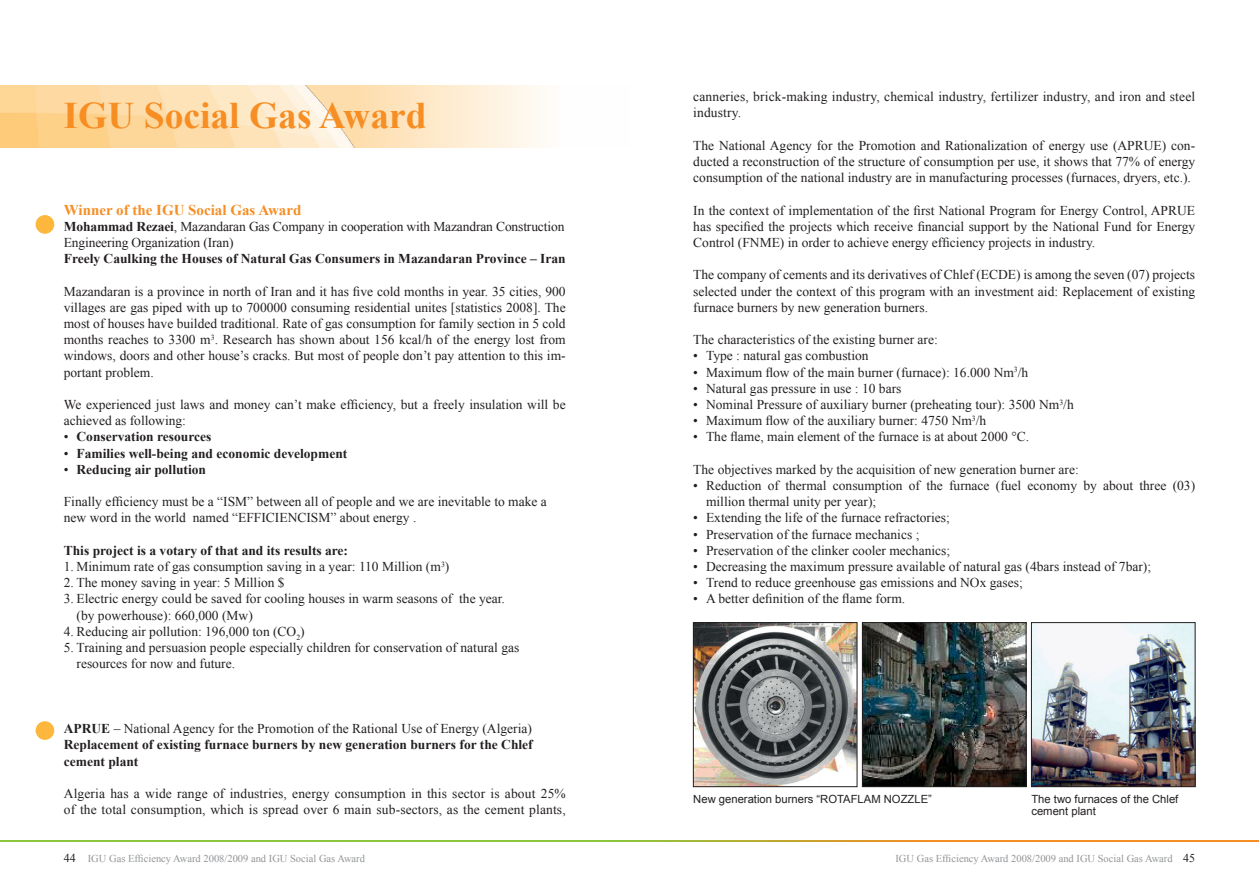
<style>
.page{position:relative;width:1259px;height:893px;background:#fff}
.page>*{position:absolute;margin:0;border:0;box-sizing:border-box;transform-origin:0 0}
.t1{font:700 37.5px "Times New Roman";color:#f68e24}
.t2{font:700 15px "Times New Roman";color:#f68e24}
.t3{font:13.5px/16.2px "Times New Roman";color:#231f20}
.t4{font:700 13.5px/16.2px "Times New Roman";color:#231f20;text-align:justify}
.t5{font:11.25px/12px "Arial";color:#231f20}
.t6{font:10.5px "Times New Roman";color:#939598}
.s1{font-weight:700}
.s2{font-weight:400}
.s3{font-size:12px;color:#231f20}
</style>
<div class="page">
<hr style="left:0;top:841px;width:629px;height:1px;background:#8bc63e">
<hr style="left:629px;top:841px;width:630px;height:1px;background:#f68e24">
<svg style="left:430px;top:85px;width:112px;height:63px;background:#fef1de"></svg>
<img style="left:0;top:85px;width:430px;height:63px">
<div style="left:36px;top:215px;width:18px;height:19px;background:#fdb73c;border-radius:50%"></div>
<div style="left:36px;top:721px;width:18px;height:19px;background:#fdb73c;border-radius:50%"></div>
<img style="left:695px;top:624px;width:160px;height:161px">
<div style="left:693px;top:622px;width:164px;height:165px;border:1px solid #231f20"></div>
<img style="left:864px;top:624px;width:160px;height:161px">
<div style="left:862px;top:622px;width:164px;height:165px;border:1px solid #231f20"></div>
<img style="left:1033px;top:624px;width:160px;height:161px">
<div style="left:1031px;top:622px;width:164px;height:165px;border:1px solid #231f20"></div>
<h1 class="t1" style="left:64px;top:89px;width:364px">IGU Social Gas Award</h1>
<p class="t2" style="left:64px;top:199px;width:239px">Winner of the IGU Social Gas Award</p>
<p class="t3" style="left:64px;top:218px;width:502px"><span class="s1">Mohammad Rezaei</span>, Mazandaran Gas Company in cooperation with Mazandran Construction<br>Engineering Organization (Iran)</p>
<p class="t4" style="left:64px;top:250px;width:503px">Freely Caulking the Houses of Natural Gas Consumers in Mazandaran Province – Iran</p>
<p class="t3" style="left:64px;top:283px;width:503px;text-align:justify">Mazandaran is a province in north of Iran and it has five cold months in year. 35 cities, 900 villages are gas piped with up to 700000 consuming residential unites [statistics 2008]. The most of houses have builded traditional. Rate of gas consumption for family section in 5 cold months reaches to 3300 m<sup>3</sup>. Research has shown about 156 kcal/h of the energy lost from windows, doors and other house’s cracks. But most of people don’t pay attention to this im&shy;portant problem.</p>
<p class="t3" style="left:64px;top:396px;width:503px">We experienced just laws and money can’t make efficiency, but a freely insulation will be achieved as following:</p>
<p class="t4" style="left:64px;top:428px;width:149px"><span class="s2">•</span> Conservation resources</p>
<p class="t4" style="left:64px;top:445px;width:285px"><span class="s2">•</span> Families well-being and economic development</p>
<p class="t4" style="left:64px;top:461px;width:144px"><span class="s2">•</span> Reducing air pollution</p>
<p class="t3" style="left:64px;top:493px;width:484px">Finally efficiency must be a “ISM” between all of people and we are inevitable to make a new word in the world named “EFFICIENCISM” about energy .</p>
<p class="t4" style="left:64px;top:542px;width:286px">This project is a votary of that and its results are:</p>
<p class="t3" style="left:64px;top:558px;width:387px">1. Minimum rate of gas consumption saving in a year: 110 Million (m<sup>3</sup>)</p>
<p class="t3" style="left:64px;top:574px;width:222px">2. The money saving in year: 5 Million $</p>
<p class="t3" style="left:77px;top:591px;width:430px;text-indent:-13px">3. Electric energy could be saved for cooling houses in warm seasons of the year. (by powerhouse): 660,000 (Mw)</p>
<p class="t3" style="left:64px;top:623px;width:242px">4. Reducing air pollution: 196,000 ton (CO<sub>2</sub>)</p>
<p class="t3" style="left:77px;top:639px;width:444px;text-indent:-13px">5. Training and persuasion people especially children for conservation of natural gas resources for now and future.</p>
<p class="t4" style="left:64px;top:720px;width:470px">APRUE <span class="s2">– National Agency for the Promotion of the Rational Use of Energy (Algeria)<br></span>Replacement of existing furnace burners by new generation burners for the Chlef cement plant</p>
<p class="t3" style="left:64px;top:785px;width:503px">Algeria has a wide range of industries, energy consumption in this sector is about 25% of the total consumption, which is spread over 6 main sub-sectors, as the cement plants,</p>
<p class="t3" style="left:693px;top:88px;width:503px">canneries, brick-making industry, chemical industry, fertilizer industry, and iron and steel industry.</p>
<p class="t3" style="left:693px;top:137px;width:503px;text-align:justify">The National Agency for the Promotion and Rationalization of energy use (APRUE) con&shy;ducted a reconstruction of the structure of consumption per use, it shows that 77% of energy consumption of the national industry are in manufacturing processes (furnaces, dryers, etc.).</p>
<p class="t3" style="left:693px;top:202px;width:503px;text-align:justify">In the context of implementation of the first National Program for Energy Control, APRUE has specified the projects which receive financial support by the National Fund for Energy Control (FNME) in order to achieve energy efficiency projects in industry.</p>
<p class="t3" style="left:693px;top:267px;width:503px;text-align:justify">The company of cements and its derivatives of Chlef (ECDE) is among the seven (07) projects selected under the context of this program with an investment aid: Replacement of existing furnace burners by new generation burners.</p>
<p class="t3" style="left:693px;top:331px;width:246px">The characteristics of the existing burner are:</p>
<p class="t3" style="left:693px;top:348px;width:177px">• Type : natural gas combustion</p>
<p class="t3" style="left:693px;top:364px;width:336px">• Maximum flow of the main burner (furnace): 16.000 Nm<sup>3</sup>/h</p>
<p class="t3" style="left:693px;top:380px;width:210px">• Natural gas pressure in use : 10 bars</p>
<p class="t3" style="left:693px;top:396px;width:382px">• Nominal Pressure of auxiliary burner (preheating tour): 3500 Nm<sup>3</sup>/h</p>
<p class="t3" style="left:693px;top:412px;width:295px">• Maximum flow of the auxiliary burner: 4750 Nm<sup>3</sup>/h</p>
<p class="t3" style="left:693px;top:429px;width:337px">• The flame, main element of the furnace is at about 2000 °C.</p>
<p class="t3" style="left:693px;top:461px;width:387px">The objectives marked by the acquisition of new generation burner are:</p>
<p class="t3" style="left:706px;top:477px;width:490px;text-indent:-13px">• Reduction of thermal consumption of the furnace (fuel economy by about three (03) million thermal unity per year);</p>
<p class="t3" style="left:693px;top:510px;width:258px">• Extending the life of the furnace refractories;</p>
<p class="t3" style="left:693px;top:526px;width:228px">• Preservation of the furnace mechanics ;</p>
<p class="t3" style="left:693px;top:542px;width:258px">• Preservation of the clinker cooler mechanics;</p>
<p class="t3" style="left:693px;top:558px;width:459px">• Decreasing the maximum pressure available of natural gas (4bars instead of 7bar);</p>
<p class="t3" style="left:693px;top:574px;width:331px">• Trend to reduce greenhouse gas emissions and NOx gases;</p>
<p class="t3" style="left:693px;top:591px;width:213px">• A better definition of the flame form.</p>
<p class="t5" style="left:693px;top:793px;width:240px">New generation burners “ROTAFLAM NOZZLE”</p>
<p class="t5" style="left:1031px;top:793px;width:148px">The two furnaces of the Chlef cement plant</p>
<p class="t6" style="left:64px;top:851px;width:303px"><span class="s3">44</span> IGU Gas Efficiency Award 2008/2009 and IGU Social Gas Award</p>
<p class="t6" style="left:895px;top:851px;width:301px">IGU Gas Efficiency Award 2008/2009 and IGU Social Gas Award <span class="s3">45</span></p>
</div>
